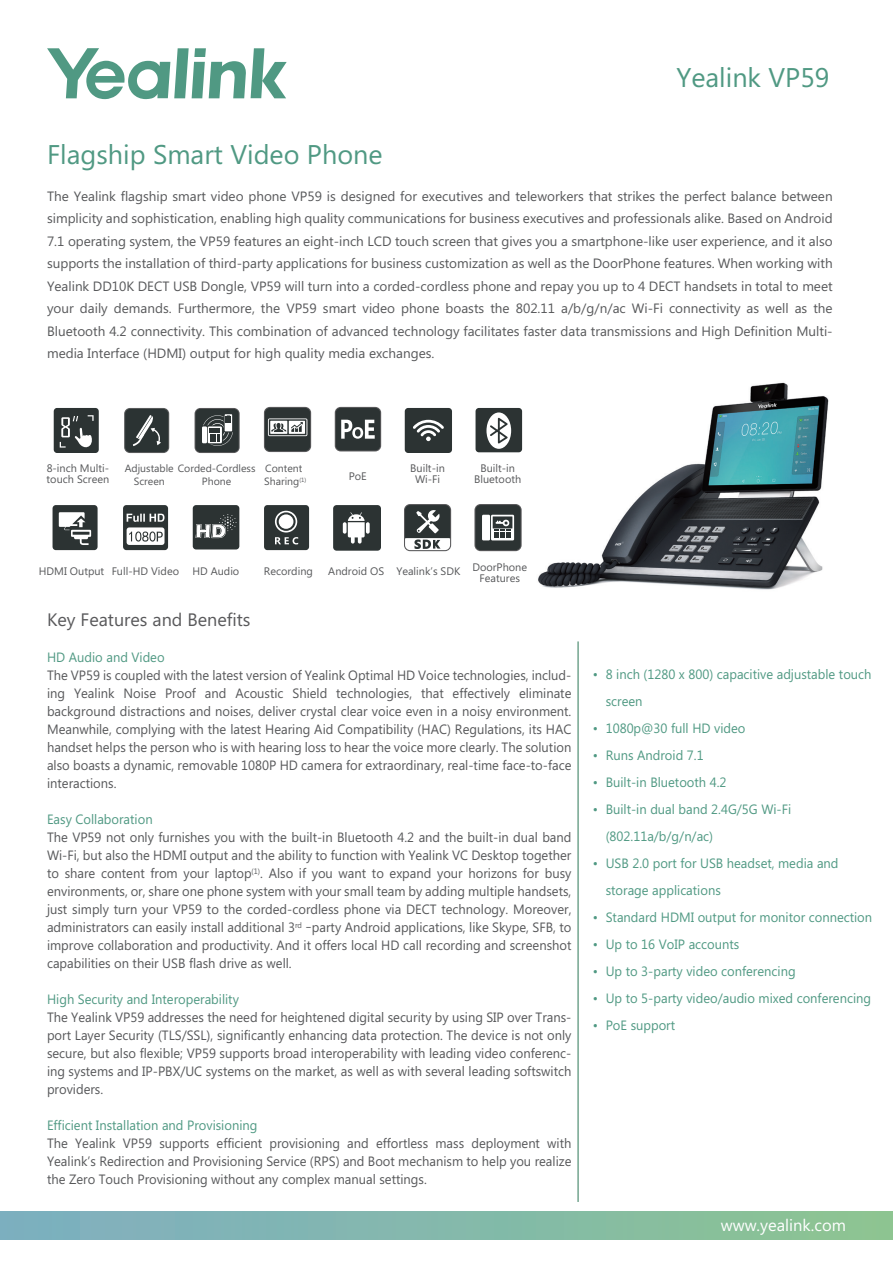
<style>
.page{position:relative;width:893px;height:1264px;background:#fff}
.page>*{position:absolute;margin:0;border:0;box-sizing:border-box;transform-origin:0 0}
.t1{font:27px "Microsoft Phags Pa";color:#509983}
.t2{font:18px "Microsoft Phags Pa";color:#59595b}
.t3{font:16.5px "Microsoft Phags Pa";color:#fff}
.t4{font:13.5px/18px "Microsoft Phags Pa";color:#57585a;text-align:justify;scale:.96 1}
.t5{font:13.5px/22.5px "Microsoft Phags Pa";color:#57585a;text-align:justify}
.t6{font:13.5px/27px "Microsoft Phags Pa";color:#509983;scale:.96 1}
.t7{font:10.95px/10.8px "Microsoft Phags Pa";color:#57585a;text-align:center}
.t8{font:10.5px/13.5px "Microsoft Phags Pa";color:#57585a}
</style>
<div class="page">
<hr style="left:577px;top:641px;width:1px;height:560px;background:#2d7756">
<svg style="left:47px;top:48px;width:239px;height:51px"></svg>
<div style="left:0;top:1210px;width:892px;height:28px;background:linear-gradient(to right,#7daec2,#8cc492)"></div>
<div style="left:404px;top:408px;width:48px;height:45px;background:#2c3333;border-radius:3px"></div>
<svg style="left:413px;top:420px;width:31px;height:21px"></svg>
<div style="left:475px;top:408px;width:47px;height:44px;background:#2c3333;border-radius:3px"></div>
<svg style="left:486px;top:412px;width:25px;height:37px"></svg>
<div style="left:54px;top:408px;width:45px;height:45px;background:#2c3333;border-radius:3px"></div>
<svg style="left:60px;top:415px;width:34px;height:33px"></svg>
<div style="left:52px;top:505px;width:46px;height:45px;background:#2c3333;border-radius:3px"></div>
<svg style="left:59px;top:512px;width:32px;height:33px"></svg>
<div style="left:123px;top:505px;width:45px;height:45px;background:#2c3333;border-radius:3px"></div>
<svg style="left:127px;top:513px;width:37px;height:8px"></svg>
<svg style="left:127px;top:527px;width:37px;height:18px"></svg>
<div style="left:193px;top:505px;width:46px;height:44px;background:#2c3333;border-radius:3px"></div>
<svg style="left:196px;top:514px;width:40px;height:24px"></svg>
<div style="left:333px;top:505px;width:48px;height:45px;background:#2c3333;border-radius:3px"></div>
<svg style="left:343px;top:512px;width:26px;height:31px"></svg>
<div style="left:404px;top:504px;width:47px;height:47px;border:2px solid #59595b;border-radius:5px"></div>
<svg style="left:405px;top:505px;width:45px;height:45px"></svg>
<div style="left:474px;top:504px;width:47px;height:47px;border:2px solid #59595b;border-radius:5px"></div>
<div style="left:475px;top:505px;width:45px;height:45px;background:#2c3333;border-radius:5px"></div>
<div style="left:482px;top:514px;width:8px;height:26px;background:#fff"></div>
<svg style="left:491px;top:514px;width:23px;height:26px"></svg>
<div style="left:492px;top:516px;width:20px;height:12px;background:#2c3333"></div>
<svg style="left:494px;top:519px;width:17px;height:19px"></svg>
<div style="left:264px;top:505px;width:45px;height:45px;background:#2c3333;border-radius:3px"></div>
<svg style="left:275px;top:510px;width:23px;height:34px"></svg>
<svg style="left:124px;top:408px;width:45px;height:45px"></svg>
<div style="left:125px;top:409px;width:43px;height:43px;background:#2b3333;border-radius:5px"></div>
<svg style="left:133px;top:415px;width:28px;height:31px"></svg>
<div style="left:264px;top:407px;width:47px;height:45px;border:2px solid #59595b;border-radius:5px"></div>
<div style="left:265px;top:408px;width:45px;height:43px;background:#2c3333;border-radius:5px"></div>
<svg style="left:268px;top:418px;width:39px;height:18px"></svg>
<svg style="left:194px;top:408px;width:45px;height:45px"></svg>
<div style="left:334px;top:407px;width:47px;height:44px;border:2px solid #59595b;border-radius:5px"></div>
<div style="left:336px;top:408px;width:44px;height:42px;background:#2c3333;border-radius:5px"></div>
<svg style="left:341px;top:419px;width:33px;height:19px"></svg>
<img style="left:538px;top:382px;width:291px;height:208px">
<h1 class="t1" style="left:47px;top:135px;width:337px">Flagship Smart Video Phone</h1>
<h1 class="t1" style="left:676px;top:59px;width:154px">Yealink VP59</h1>
<p class="t5" style="left:47px;top:184px;width:787px">The Yealink flagship smart video phone VP59 is designed for executives and teleworkers that strikes the perfect balance between simplicity and sophistication, enabling high quality communications for business executives and professionals alike. Based on Android 7.1 operating system, the VP59 features an eight-inch LCD touch screen that gives you a smartphone-like user experience, and it also supports the installation of third-party applications for business customization as well as the DoorPhone features. When working with Yealink DD10K DECT USB Dongle, VP59 will turn into a corded-cordless phone and repay you up to 4 DECT handsets in total to meet your daily demands. Furthermore, the VP59 smart video phone boasts the 802.11 a/b/g/n/ac Wi-Fi connectivity as well as the Bluetooth 4.2 connectivity. This combination of advanced technology facilitates faster data transmissions and High Definition Multi&shy;media Interface (HDMI) output for high quality media exchanges.</p>
<p class="t8" style="left:134px;top:460px;width:123px;text-indent:-9px">Adjustable Corded-Cordless<br>Screen</p>
<p class="t8" style="left:264px;top:460px;width:44px">Content<br>Sharing<sup>(1)</sup></p>
<p class="t7" style="left:47px;top:462px;width:64px;text-align:left">8-inch Multi&shy;touch Screen</p>
<p class="t7" style="left:410px;top:462px;width:36px">Built-in<br>Wi-Fi</p>
<p class="t7" style="left:348px;top:470px;width:19px">PoE</p>
<p class="t8" style="left:202px;top:474px;width:31px">Phone</p>
<p class="t7" style="left:474px;top:462px;width:49px">Built-in<br>Bluetooth</p>
<p class="t7" style="left:39px;top:565px;width:67px">HDMI Output</p>
<p class="t7" style="left:264px;top:565px;width:51px">Recording</p>
<p class="t7" style="left:192px;top:565px;width:48px">HD Audio</p>
<p class="t7" style="left:328px;top:565px;width:57px">Android OS</p>
<p class="t7" style="left:112px;top:565px;width:69px">Full-HD Video</p>
<p class="t7" style="left:396px;top:565px;width:132px">Yealink’s SDK DoorPhone</p>
<p class="t7" style="left:479px;top:571px;width:42px">Features</p>
<h2 class="t2" style="left:47px;top:607px;width:205px">Key Features and Benefits</h2>
<p class="t6" style="left:47px;top:643px;width:124px">HD Audio and Video</p>
<p class="t4" style="left:47px;top:665px;width:547px">The VP59 is coupled with the latest version of Yealink Optimal HD Voice technologies, includ&shy;ing Yealink Noise Proof and Acoustic Shield technologies, that effectively eliminate background distractions and noises, deliver crystal clear voice even in a noisy environment.<br>Meanwhile, complying with the latest Hearing Aid Compatibility (HAC) Regulations, its HAC handset helps the person who is with hearing loss to hear the voice more clearly. The solution also boasts a dynamic, removable 1080P HD camera for extraordinary, real-time face-to-face interactions.</p>
<p class="t6" style="left:47px;top:805px;width:111px">Easy Collaboration</p>
<p class="t4" style="left:47px;top:827px;width:547px">The VP59 not only furnishes you with the built-in Bluetooth 4.2 and the built-in dual band Wi-Fi, but also the HDMI output and the ability to function with Yealink VC Desktop together to share content from your laptop<sup>(1)</sup>. Also if you want to expand your horizons for busy environments, or, share one phone system with your small team by adding multiple handsets, just simply turn your VP59 to the corded-cordless phone via DECT technology. Moreover, administrators can easily install additional 3<sup>rd</sup> –party Android applications, like Skype, SFB, to improve collaboration and productivity. And it offers local HD call recording and screenshot capabilities on their USB flash drive as well.</p>
<p class="t6" style="left:47px;top:985px;width:201px">High Security and Interoperability</p>
<p class="t4" style="left:47px;top:1007px;width:547px">The Yealink VP59 addresses the need for heightened digital security by using SIP over Trans&shy;port Layer Security (TLS/SSL), significantly enhancing data protection. The device is not only secure, but also flexible; VP59 supports broad interoperability with leading video conferenc&shy;ing systems and IP-PBX/UC systems on the market, as well as with several leading softswitch providers.</p>
<p class="t6" style="left:47px;top:1111px;width:221px">Efficient Installation and Provisioning</p>
<p class="t4" style="left:47px;top:1133px;width:547px">The Yealink VP59 supports efficient provisioning and effortless mass deployment with Yealink’s Redirection and Provisioning Service (RPS) and Boot mechanism to help you realize the Zero Touch Provisioning without any complex manual settings.</p>
<p class="t6" style="left:605px;top:660px;width:278px;text-indent:-13px">• 8 inch (1280 x 800) capacitive adjustable touch screen</p>
<p class="t6" style="left:592px;top:714px;width:160px">• 1080p@30 full HD video</p>
<p class="t6" style="left:592px;top:741px;width:117px">• Runs Android 7.1</p>
<p class="t6" style="left:592px;top:768px;width:141px">• Built-in Bluetooth 4.2</p>
<p class="t6" style="left:605px;top:795px;width:195px;text-indent:-13px">• Built-in dual band 2.4G/5G Wi-Fi (802.11a/b/g/n/ac)</p>
<p class="t6" style="left:605px;top:849px;width:244px;text-indent:-13px">• USB 2.0 port for USB headset, media and storage applications</p>
<p class="t6" style="left:592px;top:903px;width:292px">• Standard HDMI output for monitor connection</p>
<p class="t6" style="left:592px;top:930px;width:154px">• Up to 16 VoIP accounts</p>
<p class="t6" style="left:592px;top:957px;width:212px">• Up to 3-party video conferencing</p>
<p class="t6" style="left:592px;top:984px;width:291px">• Up to 5-party video/audio mixed conferencing</p>
<p class="t6" style="left:592px;top:1011px;width:87px">• PoE support</p>
<p class="t3" style="left:720px;top:1213px;width:126px">www.yealink.com</p>
</div>
